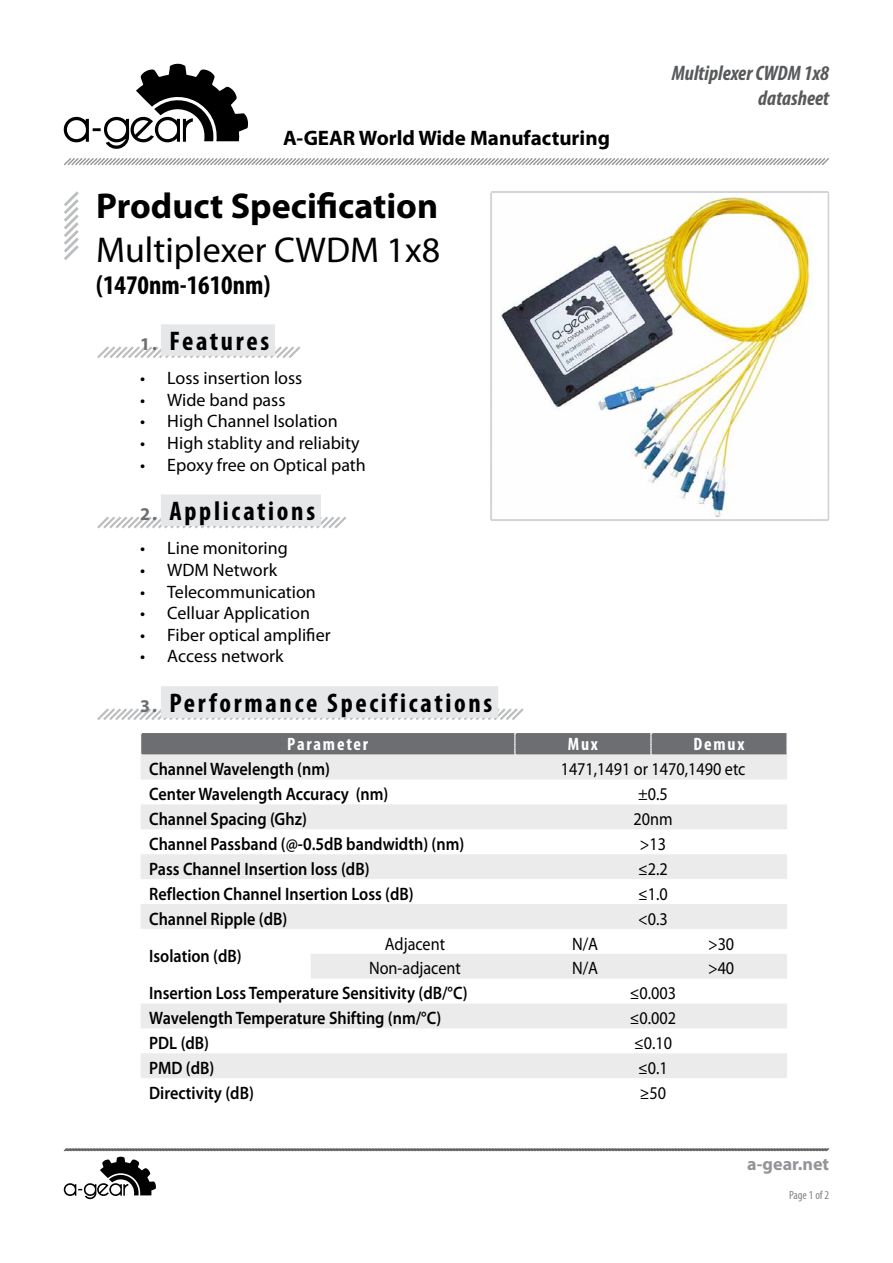
<style>
.page{position:relative;width:893px;height:1263px;background:#fff}
.page>*{position:absolute;margin:0;border:0;box-sizing:border-box;transform-origin:0 0}
.t1{font:700 36px "Myriad Pro";color:#000}
.model_name{font:36px "Myriad Pro";color:#000}
.podzag{font:700 condensed 27px "Myriad Pro";letter-spacing:.1em;color:#000}
.model_name_2lv{font:700 condensed 27px "Myriad Pro";color:#000}
.t2{font:700 21px "Myriad Pro";color:#000}
.t3{font:italic 700 condensed 21px "Myriad Pro";color:#58595b}
.table_parameters{font:600 18px "Myriad Pro";color:#000;scale:.9 1}
.main_text_bullet{font:18px "Myriad Pro";color:#000}
.table_values{font:18px "Myriad Pro";color:#000;scale:.9 1}
.table_header{font:700 condensed 18px "Myriad Pro";letter-spacing:.1em;color:#fff}
.t4{font:700 18px "Myriad Pro";color:#939598}
.t5{font:condensed 12px "Myriad Pro";color:#808285}
.s1{font-stretch:normal;font-size:18px;color:#6d6e71}
</style>
<div class="page">
<svg style="left:64px;top:191px;width:15px;height:69px"></svg>
<svg style="left:97px;top:346px;width:204px;height:12px"></svg>
<div style="left:161px;top:324px;width:114px;height:32px;background:#e6e7e8"></div>
<svg style="left:97px;top:516px;width:249px;height:13px"></svg>
<div style="left:161px;top:494px;width:160px;height:32px;background:#e6e7e8"></div>
<svg style="left:97px;top:708px;width:427px;height:12px"></svg>
<div style="left:161px;top:686px;width:337px;height:32px;background:#e6e7e8"></div>
<svg style="left:141px;top:755px;width:646px;height:323px;fill:#ebebec"></svg>
<div style="left:140px;top:733px;width:647px;height:22px;background:#6d6e71"></div>
<svg style="left:490px;top:191px;width:339px;height:330px"></svg>
<svg style="left:63px;top:1148px;width:767px;height:51px"></svg>
<svg style="left:64px;top:158px;width:765px;height:8px"></svg>
<svg style="left:64px;top:64px;width:184px;height:85px"></svg>
<p class="t2" style="left:283px;top:124px;width:328px">A-GEAR World Wide Manufacturing</p>
<p class="t3" style="left:672px;top:59px;width:159px">Multiplexer CWDM 1x8</p>
<p class="t3" style="left:758px;top:85px;width:73px">datasheet</p>
<p class="t1" style="left:96px;top:183px;width:344px">Product Specification</p>
<p class="model_name" style="left:96px;top:227px;width:346px">Multiplexer CWDM 1x8</p>
<p class="model_name_2lv" style="left:96px;top:268px;width:176px">(1470nm-1610nm)</p>
<p class="podzag" style="left:140px;top:324px;width:130px"><span class="s1">1.</span> Features</p>
<p class="main_text_bullet" style="left:140px;top:367px;width:164px">• Loss insertion loss</p>
<p class="main_text_bullet" style="left:140px;top:389px;width:147px">• Wide band pass</p>
<p class="main_text_bullet" style="left:140px;top:410px;width:199px">• High Channel Isolation</p>
<p class="main_text_bullet" style="left:140px;top:432px;width:221px">• High stablity and reliabity</p>
<p class="main_text_bullet" style="left:140px;top:453px;width:227px">• Epoxy free on Optical path</p>
<p class="podzag" style="left:140px;top:494px;width:176px"><span class="s1">2.</span> Applications</p>
<p class="main_text_bullet" style="left:140px;top:537px;width:149px">• Line monitoring</p>
<p class="main_text_bullet" style="left:140px;top:559px;width:138px">• WDM Network</p>
<p class="main_text_bullet" style="left:140px;top:580px;width:177px">• Telecommunication</p>
<p class="main_text_bullet" style="left:140px;top:602px;width:171px">• Celluar Application</p>
<p class="main_text_bullet" style="left:140px;top:624px;width:192px">• Fiber optical amplifier</p>
<p class="main_text_bullet" style="left:140px;top:645px;width:145px">• Access network</p>
<p class="podzag" style="left:140px;top:686px;width:354px"><span class="s1">3.</span> Performance Specifications</p>
<p class="table_header" style="left:287px;top:733px;width:82px">Parameter</p>
<p class="table_header" style="left:568px;top:733px;width:32px">Mux</p>
<p class="table_header" style="left:693px;top:733px;width:53px">Demux</p>
<p class="table_parameters" style="left:149px;top:758px;width:202px">Channel Wavelength (nm)</p>
<p class="table_values" style="left:561px;top:758px;width:207px">1471,1491 or 1470,1490 etc</p>
<p class="table_parameters" style="left:149px;top:783px;width:267px">Center Wavelength Accuracy (nm)</p>
<p class="table_values" style="left:638px;top:783px;width:34px">±0.5</p>
<p class="table_parameters" style="left:149px;top:807px;width:177px">Channel Spacing (Ghz)</p>
<p class="table_values" style="left:633px;top:808px;width:45px">20nm</p>
<p class="table_parameters" style="left:149px;top:832px;width:352px">Channel Passband (@-0.5dB bandwidth) (nm)</p>
<p class="table_values" style="left:640px;top:833px;width:31px">&gt;13</p>
<p class="table_parameters" style="left:149px;top:857px;width:246px">Pass Channel Insertion loss (dB)</p>
<p class="table_values" style="left:638px;top:858px;width:34px">≤2.2</p>
<p class="table_parameters" style="left:149px;top:882px;width:295px">Reflection Channel Insertion Loss (dB)</p>
<p class="table_values" style="left:638px;top:882px;width:34px">≤1.0</p>
<p class="table_parameters" style="left:149px;top:907px;width:155px">Channel Ripple (dB)</p>
<p class="table_values" style="left:638px;top:907px;width:34px">&lt;0.3</p>
<p class="table_parameters" style="left:149px;top:944px;width:104px">Isolation (dB)</p>
<p class="table_values" style="left:385px;top:932px;width:68px">Adjacent</p>
<p class="table_values" style="left:572px;top:932px;width:31px">N/A</p>
<p class="table_values" style="left:708px;top:932px;width:31px">&gt;30</p>
<p class="table_values" style="left:369px;top:957px;width:103px">Non-adjacent</p>
<p class="table_values" style="left:572px;top:957px;width:31px">N/A</p>
<p class="table_values" style="left:708px;top:957px;width:31px">&gt;40</p>
<p class="table_parameters" style="left:149px;top:982px;width:355px">Insertion Loss Temperature Sensitivity (dB/°C)</p>
<p class="table_values" style="left:630px;top:982px;width:53px">≤0.003</p>
<p class="table_parameters" style="left:149px;top:1007px;width:326px">Wavelength Temperature Shifting (nm/°C)</p>
<p class="table_values" style="left:630px;top:1007px;width:53px">≤0.002</p>
<p class="table_parameters" style="left:149px;top:1031px;width:68px">PDL (dB)</p>
<p class="table_values" style="left:634px;top:1032px;width:44px">≤0.10</p>
<p class="table_parameters" style="left:149px;top:1056px;width:74px">PMD (dB)</p>
<p class="table_values" style="left:638px;top:1057px;width:34px">≤0.1</p>
<p class="table_parameters" style="left:149px;top:1081px;width:118px">Directivity (dB)</p>
<p class="table_values" style="left:640px;top:1082px;width:31px">≥50</p>
<p class="t4" style="left:747px;top:1152px;width:83px">a-gear.net</p>
<p class="t5" style="left:789px;top:1188px;width:42px">Раge 1 of 2</p>
</div>
